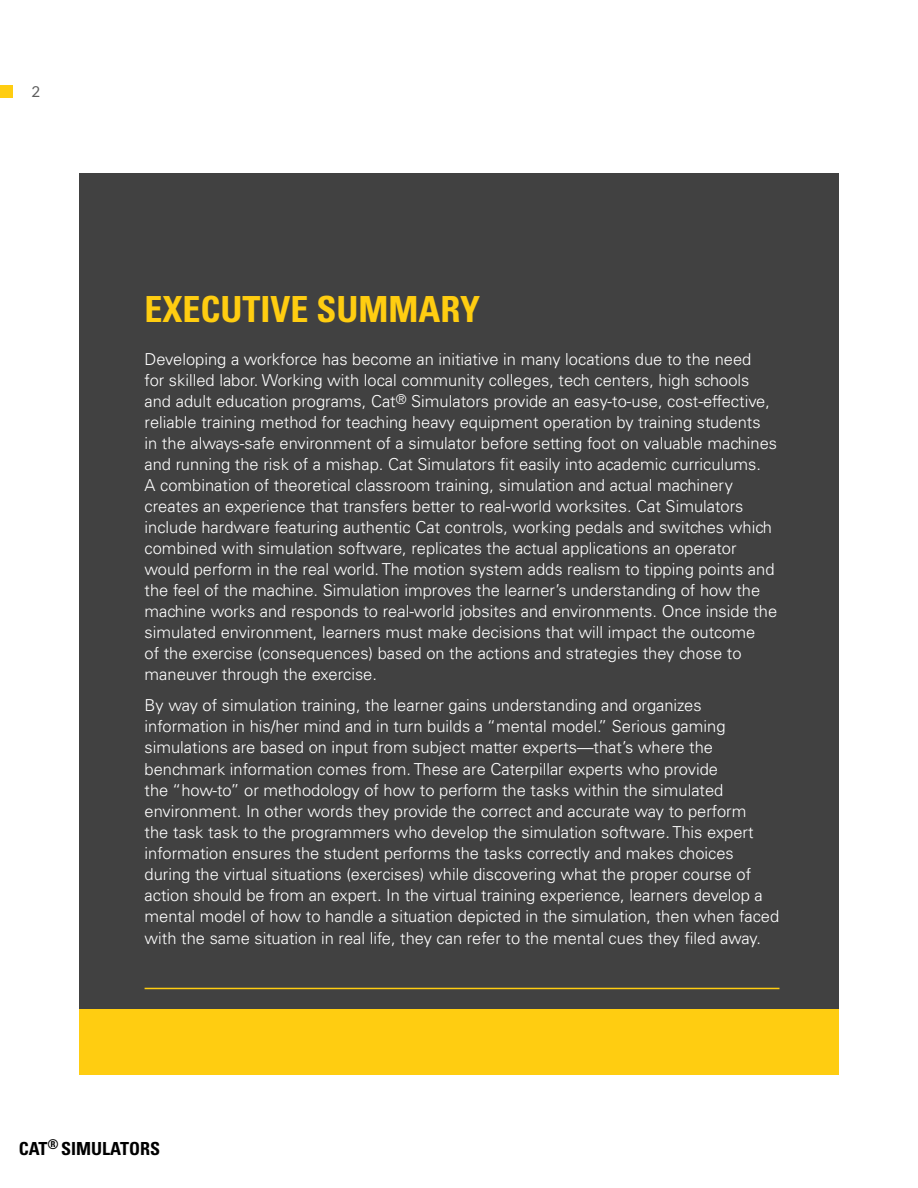
<style>
.page{position:relative;width:918px;height:1188px;background:#fff}
.page>*{position:absolute;margin:0;border:0;box-sizing:border-box;transform-origin:0 0}
.t1{font:700 condensed 36px "Univers";color:#ffcd11}
.t2{font:700 condensed 18px "Univers";color:#000}
.t3{font:300 16.5px/21px "Univers";color:#fff}
.t4{font:15px "Lato";color:#5d5d5d}
</style>
<div class="page">
<div style="left:79px;top:173px;width:760px;height:836px;background:#414141"></div>
<div style="left:79px;top:1009px;width:760px;height:66px;background:#ffcd11"></div>
<hr style="left:145px;top:988px;width:634px;height:1px;background:#ffcd11">
<div style="left:0;top:85px;width:13px;height:12px;background:#ffcd11"></div>
<p class="t4" style="left:32px;top:83px;width:10px">2</p>
<h1 class="t1" style="left:145px;top:296px;width:337px">EXECUTIVE SUMMARY</h1>
<p class="t3" style="left:145px;top:350px;width:634px">Developing a workforce has become an initiative in many locations due to the need<br>for skilled labor. Working with local community colleges, tech centers, high schools and adult education programs, Cat<sup>®</sup> Simulators provide an easy-to-use, cost-effective, reliable training method for teaching heavy equipment operation by training students in the always-safe environment of a simulator before setting foot on valuable machines and running the risk of a mishap. Cat Simulators fit easily into academic curriculums.<br>A combination of theoretical classroom training, simulation and actual machinery creates an experience that transfers better to real-world worksites. Cat Simulators include hardware featuring authentic Cat controls, working pedals and switches which combined with simulation software, replicates the actual applications an operator would perform in the real world. The motion system adds realism to tipping points and the feel of the machine. Simulation improves the learner’s understanding of how the machine works and responds to real-world jobsites and environments. Once inside the simulated environment, learners must make decisions that will impact the outcome<br>of the exercise (consequences) based on the actions and strategies they chose to maneuver through the exercise.</p>
<p class="t3" style="left:145px;top:696px;width:636px">By way of simulation training, the learner gains understanding and organizes information in his/her mind and in turn builds a “mental model.” Serious gaming simulations are based on input from subject matter experts—that’s where the benchmark information comes from. These are Caterpillar experts who provide<br>the “how-to” or methodology of how to perform the tasks within the simulated environment. In other words they provide the correct and accurate way to perform<br>the task task to the programmers who develop the simulation software. This expert information ensures the student performs the tasks correctly and makes choices during the virtual situations (exercises) while discovering what the proper course of action should be from an expert. In the virtual training experience, learners develop a mental model of how to handle a situation depicted in the simulation, then when faced</p>
<p class="t3" style="left:145px;top:929px;width:618px">with the same situation in real life, they can refer to the mental cues they filed away.</p>
<p class="t2" style="left:19px;top:1141px;width:143px">CAT<sup>®</sup> SIMULATORS</p>
</div>
